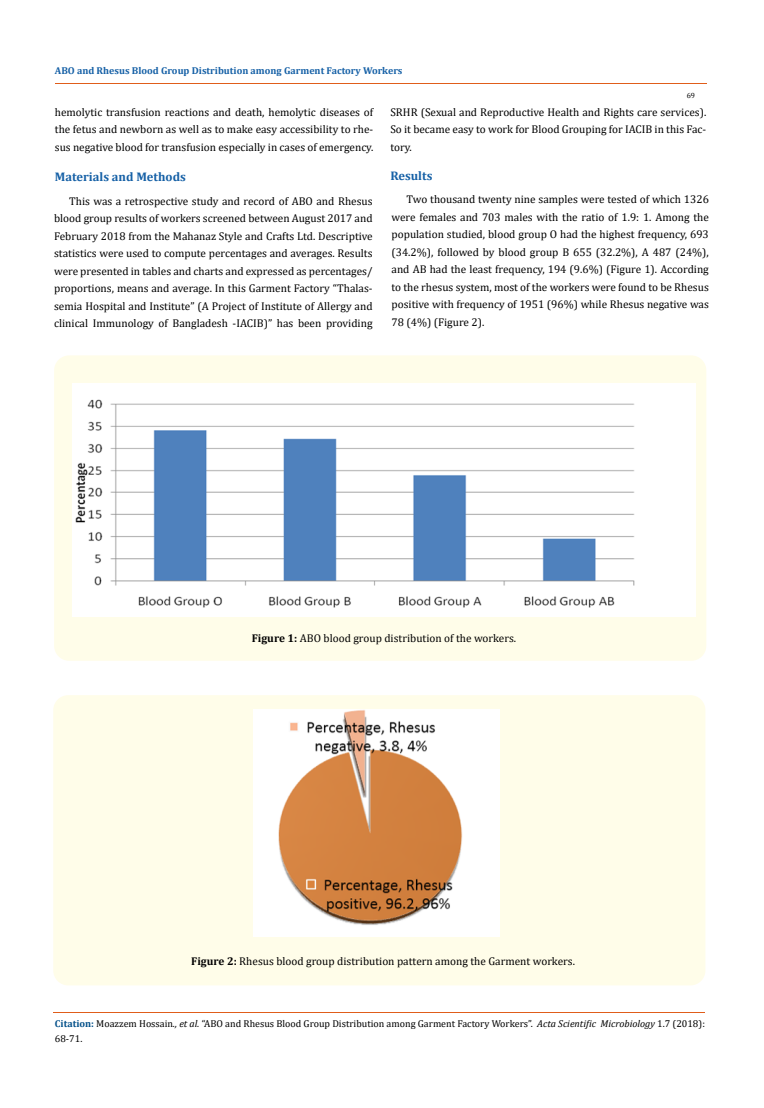
<style>
.page{position:relative;width:764px;height:1108px;background:#fff}
.page>*{position:absolute;margin:0;border:0;box-sizing:border-box;transform-origin:0 0}
.t1{font:700 12.5px "Cambria";color:#1560a6}
.t2{font:11.25px/17.5px "Cambria";color:#000;text-align:justify}
.t3{font:10px/15px "Cambria";color:#000}
.t4{font:700 10px "Cambria";color:#1560a6}
.t5{font:7.5px "Cambria";color:#000}
.s1{font-weight:700}
.s2{font-weight:700;color:#035089}
.s3{font-style:italic}
</style>
<div class="page">
<hr style="left:55px;top:83px;width:651px;height:1px;background:#e05d1a">
<div style="left:54px;top:355px;width:652px;height:306px;background:#fffde9;border-radius:15px"></div>
<img style="left:73px;top:384px;width:622px;height:232px">
<div style="left:53px;top:695px;width:652px;height:290px;background:#fffde9;border-radius:15px"></div>
<img style="left:253px;top:709px;width:246px;height:227px">
<hr style="left:54px;top:1012px;width:651px;height:1px;background:#e05d1a">
<p class="t4" style="left:55px;top:63px;width:349px">ABO and Rhesus Blood Group Distribution among Garment Factory Workers</p>
<p class="t2" style="left:390px;top:103px;width:317px">SRHR (Sexual and Reproductive Health and Rights care services).<br>So it became easy to work for Blood Grouping for IACIB in this Fac&shy;tory.</p>
<p class="t5" style="left:687px;top:91px;width:10px">69</p>
<p class="t2" style="left:55px;top:103px;width:320px">hemolytic transfusion reactions and death, hemolytic diseases of the fetus and newborn as well as to make easy accessibility to rhe&shy;sus negative blood for transfusion especially in cases of emergency.</p>
<p class="t1" style="left:55px;top:167px;width:133px">Materials and Methods</p>
<p class="t1" style="left:390px;top:167px;width:44px">Results</p>
<p class="t2" style="left:54px;top:192px;width:320px;text-indent:15px">This was a retrospective study and record of ABO and Rhesus blood group results of workers screened between August 2017 and February 2018 from the Mahanaz Style and Crafts Ltd. Descriptive statistics were used to compute percentages and averages. Results were presented in tables and charts and expressed as percentages/ proportions, means and average. In this Garment Factory “Thalas&shy;semia Hospital and Institute” (A Project of Institute of Allergy and clinical Immunology of Bangladesh -IACIB)” has been providing</p>
<p class="t2" style="left:391px;top:190px;width:319px;text-indent:15px">Two thousand twenty nine samples were tested of which 1326 were females and 703 males with the ratio of 1.9: 1. Among the population studied, blood group O had the highest frequency, 693 (34.2%), followed by blood group B 655 (32.2%), A 487 (24%), and AB had the least frequency, 194 (9.6%) (Figure 1). According to the rhesus system, most of the workers were found to be Rhesus positive with frequency of 1951 (96%) while Rhesus negative was 78 (4%) (Figure 2).</p>
<p class="t2" style="left:252px;top:629px;width:266px"><span class="s1">Figure 1:</span> ABO blood group distribution of the workers.</p>
<p class="t2" style="left:191px;top:952px;width:385px"><span class="s1">Figure 2:</span> Rhesus blood group distribution pattern among the Garment workers.</p>
<p class="t3" style="left:55px;top:1016px;width:651px"><span class="s2">Citation:</span> Moazzem Hossain<span class="s3">., et al.</span> “ABO and Rhesus Blood Group Distribution among Garment Factory Workers”. <span class="s3">Acta Scientific Microbiology</span> 1.7 (2018):<br>68-71.</p>
</div>
